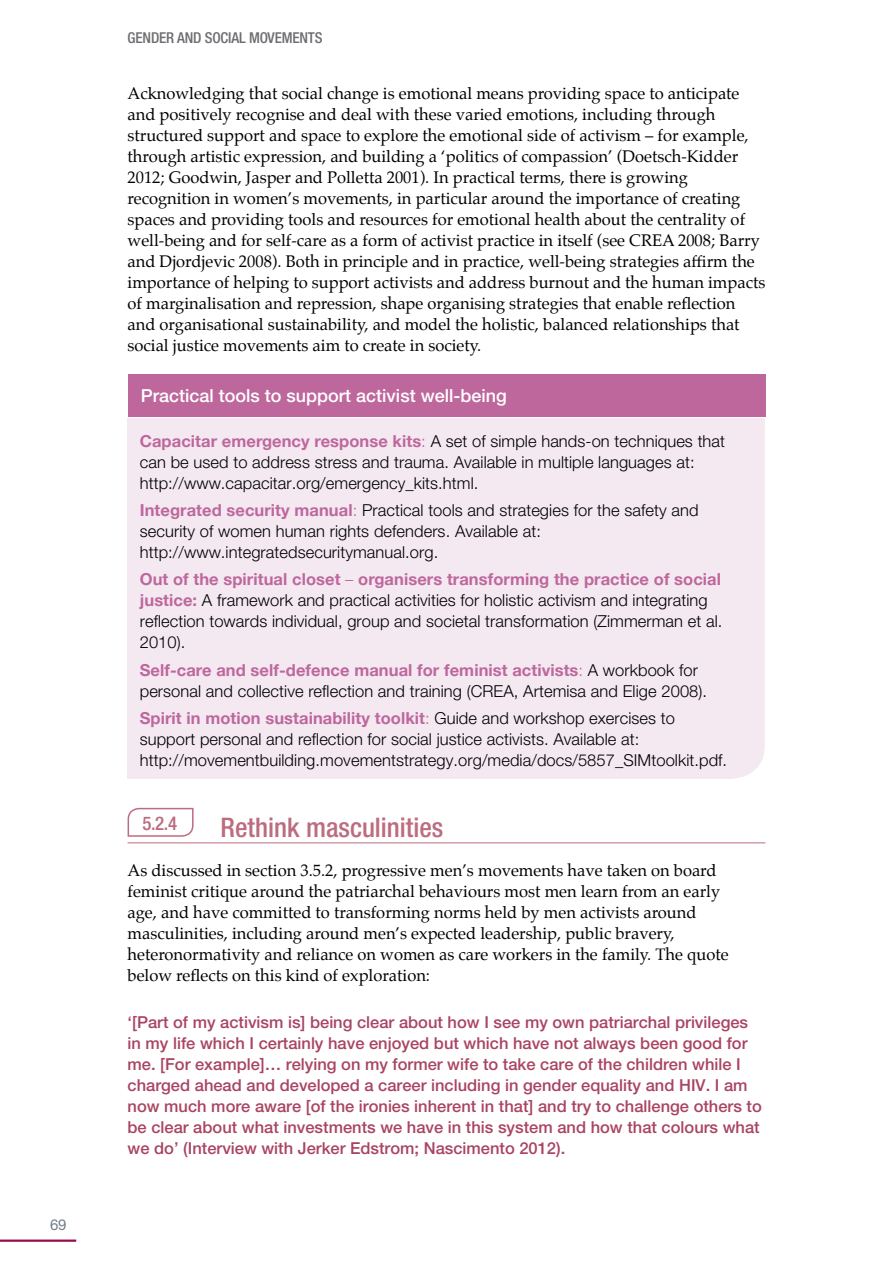
<style>
.page{position:relative;width:893px;height:1263px;background:#fff}
.page>*{position:absolute;margin:0;border:0;box-sizing:border-box;transform-origin:0 0}
.t1{font:500 condensed 27px "Helvetica Neue";color:#bd6c80}
.t2{font:500 condensed 18.9px "Helvetica Neue";color:#bd6c80}
.t3{font:500 18px "Helvetica Neue";color:#fff}
.t4{font:16.5px/21px "Palatino";color:#000}
.t5{font:300 16.5px/21px "Helvetica Neue";letter-spacing:.005em;color:#000}
.t6{font:500 16.5px/21px "Helvetica Neue";color:#a94462}
.t7{font:500 condensed 15px "Helvetica Neue";letter-spacing:-.01em;color:#6d6e71}
.t8{font:15px "Helvetica Neue";color:#72808a}
.s1{font-weight:700;color:#be679d}
.s2{color:#be679d}
</style>
<div class="page">
<hr style="left:0;top:1239px;width:76px;height:3px;background:#970e48">
<hr style="left:128px;top:842px;width:637px;height:1px;background:#bd6c80">
<svg style="left:127px;top:807px;width:67px;height:30px"></svg>
<div style="left:127px;top:418px;width:638px;height:361px;background:#f4e9f1"></div>
<div style="left:128px;top:374px;width:638px;height:43px;background:#be679d"></div>
<p class="t8" style="left:50px;top:1216px;width:18px">69</p>
<p class="t7" style="left:128px;top:29px;width:196px">GENDER AND SOCIAL MOVEMENTS</p>
<p class="t4" style="left:128px;top:82px;width:639px">Acknowledging that social change is emotional means providing space to anticipate and positively recognise and deal with these varied emotions, including through structured support and space to explore the emotional side of activism – for example, through artistic expression, and building a ‘politics of compassion’ (Doetsch-Kidder 2012; Goodwin, Jasper and Polletta 2001). In practical terms, there is growing recognition in women’s movements, in particular around the importance of creating spaces and providing tools and resources for emotional health about the centrality of well-being and for self-care as a form of activist practice in itself (see CREA 2008; Barry and Djordjevic 2008). Both in principle and in practice, well-being strategies affirm the importance of helping to support activists and address burnout and the human impacts of marginalisation and repression, shape organising strategies that enable reflection and organisational sustainability, and model the holistic, balanced relationships that social justice movements aim to create in society.</p>
<p class="t3" style="left:141px;top:385px;width:367px">Practical tools to support activist well-being</p>
<p class="t5" style="left:140px;top:430px;width:587px"><span class="s1">Capacitar emergency response kits</span><span class="s2">:</span> A set of simple hands-on techniques that can be used to address stress and trauma. Available in multiple languages at: http://www.capacitar.org/emergency_kits.html.</p>
<p class="t5" style="left:140px;top:499px;width:560px"><span class="s1">Integrated security manual</span><span class="s2">:</span> Practical tools and strategies for the safety and security of women human rights defenders. Available at: http://www.integratedsecuritymanual.org.</p>
<p class="t5" style="left:140px;top:569px;width:584px"><span class="s1">Out of the spiritual closet</span> <span class="s2">–</span> <span class="s1">organisers transforming the practice of social justice:</span> A framework and practical activities for holistic activism and integrating reflection towards individual, group and societal transformation (Zimmerman et al.<br>2010).</p>
<p class="t5" style="left:140px;top:659px;width:569px"><span class="s1">Self-care and self-defence manual for feminist activists</span><span class="s2">:</span> A workbook for personal and collective reflection and training (CREA, Artemisa and Elige 2008).</p>
<p class="t5" style="left:140px;top:707px;width:589px"><span class="s1">Spirit in motion sustainability toolkit</span><span class="s2">:</span> Guide and workshop exercises to support personal and reflection for social justice activists. Available at: http://movementbuilding.movementstrategy.org/media/docs/5857_SIMtoolkit.pdf.</p>
<p class="t2" style="left:142px;top:812px;width:36px">5.2.4</p>
<h1 class="t1" style="left:221px;top:811px;width:224px">RETHINK MASCULINITIES</h1>
<p class="t4" style="left:128px;top:860px;width:603px">As discussed in section 3.5.2, progressive men’s movements have taken on board feminist critique around the patriarchal behaviours most men learn from an early age, and have committed to transforming norms held by men activists around masculinities, including around men’s expected leadership, public bravery, heteronormativity and reliance on women as care workers in the family. The quote below reflects on this kind of exploration:</p>
<p class="t6" style="left:128px;top:1011px;width:636px">‘[Part of my activism is] being clear about how I see my own patriarchal privileges in my life which I certainly have enjoyed but which have not always been good for me. [For example]… relying on my former wife to take care of the children while I charged ahead and developed a career including in gender equality and HIV. I am now much more aware [of the ironies inherent in that] and try to challenge others to be clear about what investments we have in this system and how that colours what we do’ (Interview with Jerker Edstrom; Nascimento 2012).</p>
</div>
